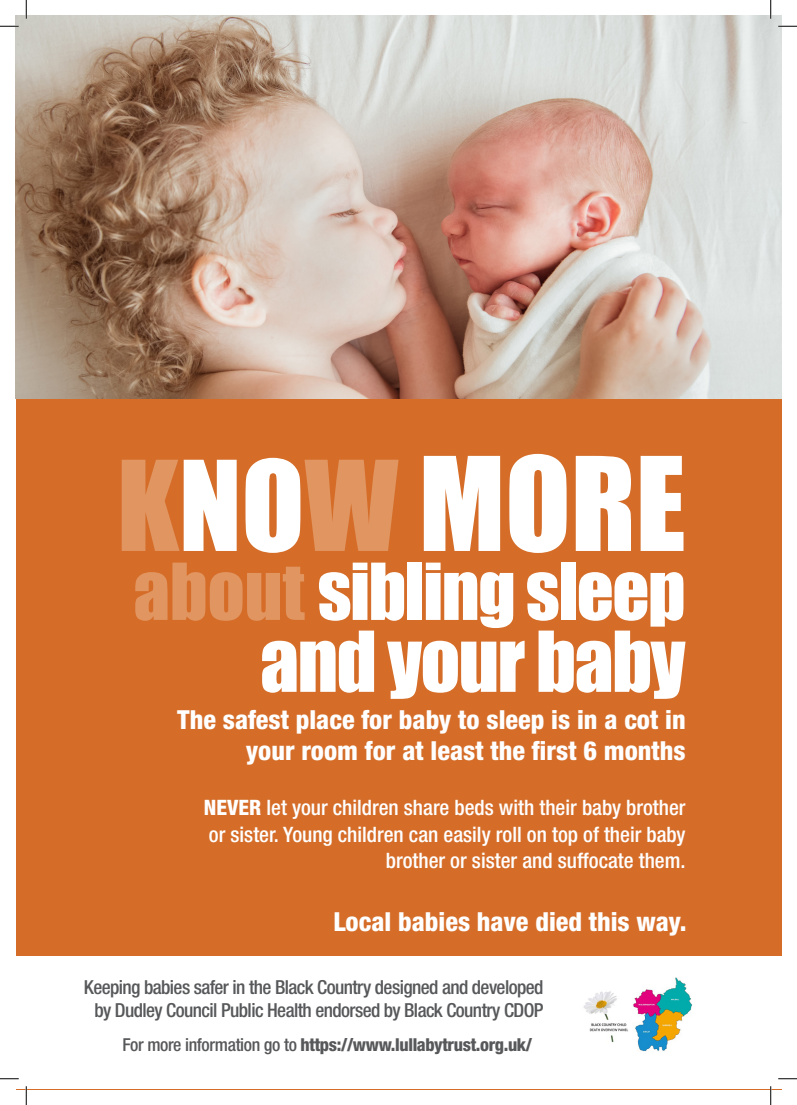
<style>
.page{position:relative;width:797px;height:1105px;background:#fff}
.page>*{position:absolute;margin:0;border:0;box-sizing:border-box;transform-origin:0 0}
.t1{font:120.25px "Impact";color:#fff}
.t2{font:77.5px "Impact";letter-spacing:-.02em;color:#fff}
.t3{font:72.5px "Impact";letter-spacing:-.02em;color:#fff}
.t4{font:800 condensed 26.25px/31.5px "Helvetica Neue LT Pro";color:#fff;text-align:right}
.t5{font:500 condensed 21.25px/26.5px "Helvetica Neue LT Pro";color:#fff;text-align:right}
.t6{font:500 condensed 19.38px/23.2px "Helvetica Neue LT Pro";letter-spacing:-.03em;color:#57585a;text-align:center}
.t7{font:800 condensed 17.88px "Helvetica Neue LT Pro";letter-spacing:-.02em;color:#57585a}
.s1{font-size:115.38px;color:#e19561}
.s2{font-size:115.38px}
.s3{color:#e19561}
.s4{font-weight:800}
.s5{font-weight:500}
</style>
<div class="page">
<div style="left:16px;top:378px;width:765px;height:711px;background:#d56d29"></div>
<img style="left:16px;top:16px;width:765px;height:382px">
<div style="left:16px;top:956px;width:765px;height:133px;background:#fff"></div>
<img style="left:583px;top:977px;width:109px;height:74px">
<svg style="left:0;top:25px;width:19px;height:2px"></svg>
<svg style="left:778px;top:25px;width:19px;height:2px"></svg>
<svg style="left:0;top:1078px;width:19px;height:1px"></svg>
<svg style="left:778px;top:1078px;width:19px;height:1px"></svg>
<svg style="left:25px;top:0;width:2px;height:19px"></svg>
<svg style="left:25px;top:1086px;width:2px;height:19px"></svg>
<svg style="left:770px;top:0;width:1px;height:19px"></svg>
<svg style="left:770px;top:1086px;width:1px;height:19px"></svg>
<p class="t1" style="left:117px;top:430px;width:570px"><span class="s1">K</span><span class="s2">NO</span><span class="s1">W</span> MORE</p>
<p class="t3" style="left:133px;top:547px;width:553px"><span class="s3">about</span> sibling sleep</p>
<p class="t2" style="left:260px;top:614px;width:427px">and your baby</p>
<p class="t4" style="left:177px;top:703px;width:510px">The safest place for baby to sleep is in a cot in your room for at least the first 6 months</p>
<p class="t5" style="left:204px;top:794px;width:483px"><span class="s4">NEVER</span> let your children share beds with their baby brother or sister. Young children can easily roll on top of their baby brother or sister and suffocate them.</p>
<p class="t4" style="left:333px;top:905px;width:355px">Local babies have died this way.</p>
<p class="t6" style="left:84px;top:975px;width:461px">Keeping babies safer in the Black Country designed and developed by Dudley Council Public Health endorsed by Black Country CDOP</p>
<p class="t7" style="left:122px;top:1033px;width:411px"><span class="s5">For more information go to</span> https://www.lullabytrust.org.uk/</p>
</div>
